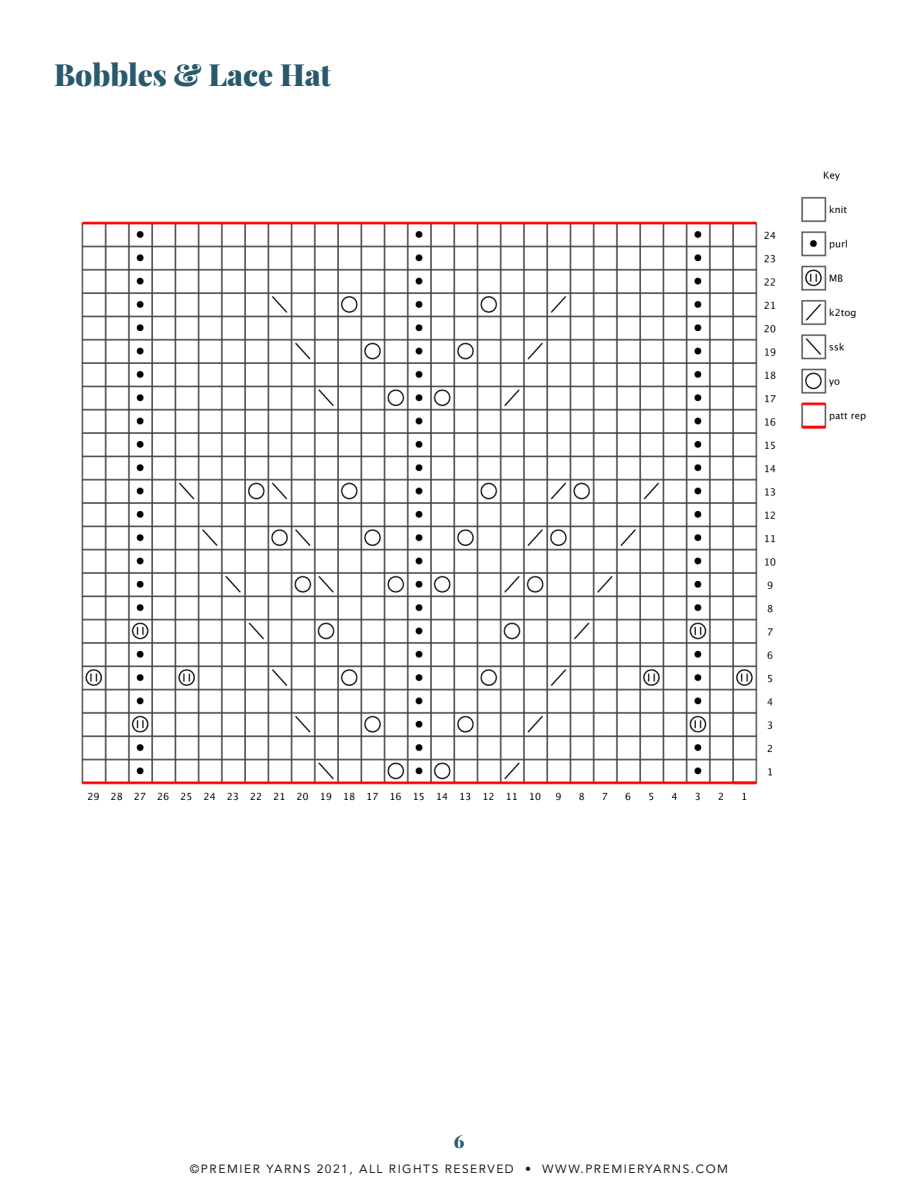
<style>
.page{position:relative;width:918px;height:1188px;background:#fff}
.page>*{position:absolute;margin:0;border:0;box-sizing:border-box;transform-origin:0 0}
.t1{font:30px "Playfair Display";color:#28596c}
.t2{font:18px "Playfair Display";color:#28596c}
.t3{font:12px "Avenir";letter-spacing:.125em;color:#231f20}
</style>
<div class="page">
<img style="left:81px;top:171px;width:784px;height:630px">
<p class="t1" style="left:54px;top:52px;width:279px">Bobbles &amp; Lace Hat</p>
<p class="t2" style="left:454px;top:1127px;width:12px">6</p>
<p class="t3" style="left:190px;top:1159px;width:540px">©PREMIER YARNS 2021, ALL RIGHTS RESERVED • WWW.PREMIERYARNS.COM</p>
</div>
